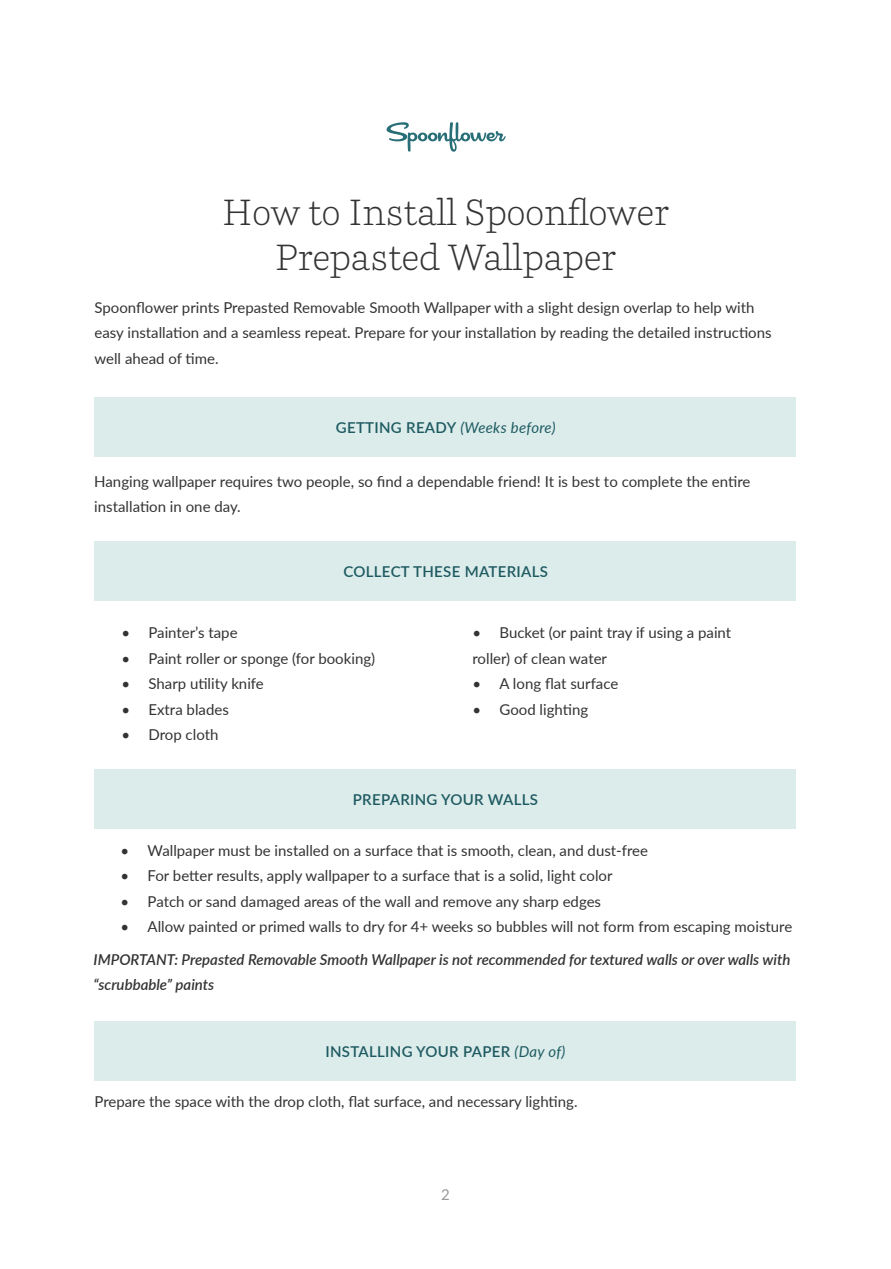
<style>
.page{position:relative;width:891px;height:1269px;background:#fff}
.page>*{position:absolute;margin:0;border:0;box-sizing:border-box;transform-origin:0 0}
.t1{font:300 36px "Parry Pro";color:#323332}
.t2{font:15px/25.5px "Lato";color:#323332}
.t3{font:italic 600 15px/25.5px "Lato";color:#323332}
.t4{font:600 15px "Lato";letter-spacing:.02em;color:#1e5a61}
.t5{font:italic 15px "Lato";letter-spacing:.02em;color:#1e5a61}
.t6{font:15px "Lato";color:#989999}
.s1{font-weight:600;font-style:normal}
.s2{font-weight:400;font-style:italic}
</style>
<div class="page">
<div style="left:94px;top:397px;width:702px;height:60px;background:#dbeceb"></div>
<div style="left:94px;top:541px;width:702px;height:60px;background:#dbeceb"></div>
<div style="left:94px;top:769px;width:702px;height:60px;background:#dbeceb"></div>
<div style="left:94px;top:1021px;width:702px;height:60px;background:#dbeceb"></div>
<svg style="left:387px;top:122px;width:118px;height:30px"></svg>
<p class="t1" style="left:222px;top:187px;width:448px">How to Install Spoonflower</p>
<p class="t1" style="left:275px;top:232px;width:343px">Prepasted Wallpaper</p>
<p class="t2" style="left:94px;top:294px;width:679px">Spoonflower prints Prepasted Removable Smooth Wallpaper with a slight design overlap to help with easy installation and a seamless repeat. Prepare for your installation by reading the detailed instructions well ahead of time.</p>
<p class="t5" style="left:336px;top:417px;width:221px"><span class="s1">GETTING READY</span> (Weeks before)</p>
<p class="t2" style="left:94px;top:468px;width:658px">Hanging wallpaper requires two people, so find a dependable friend! It is best to complete the entire installation in one day.</p>
<p class="t4" style="left:343px;top:560px;width:206px">COLLECT THESE MATERIALS</p>
<p class="t2" style="left:122px;top:619px;width:118px">• Painter’s tape</p>
<p class="t2" style="left:122px;top:645px;width:255px">• Paint roller or sponge (for booking)</p>
<p class="t2" style="left:122px;top:670px;width:144px">• Sharp utility knife</p>
<p class="t2" style="left:122px;top:696px;width:109px">• Extra blades</p>
<p class="t2" style="left:122px;top:721px;width:98px">• Drop cloth</p>
<p class="t2" style="left:472px;top:619px;width:260px">• Bucket (or paint tray if using a paint roller) of clean water</p>
<p class="t2" style="left:472px;top:670px;width:147px">• A long flat surface</p>
<p class="t2" style="left:472px;top:696px;width:117px">• Good lighting</p>
<p class="t4" style="left:353px;top:789px;width:187px">PREPARING YOUR WALLS</p>
<p class="t2" style="left:121px;top:837px;width:529px">• Wallpaper must be installed on a surface that is smooth, clean, and dust-free</p>
<p class="t2" style="left:121px;top:863px;width:493px">• For better results, apply wallpaper to a surface that is a solid, light color</p>
<p class="t2" style="left:121px;top:888px;width:482px">• Patch or sand damaged areas of the wall and remove any sharp edges</p>
<p class="t2" style="left:121px;top:914px;width:673px">• Allow painted or primed walls to dry for 4+ weeks so bubbles will not form from escaping moisture</p>
<p class="t3" style="left:94px;top:946px;width:698px">IMPORTANT: Prepasted Removable Smooth Wallpaper is not recommended for textured walls or over walls with “scrubbable” paints</p>
<p class="t4" style="left:326px;top:1040px;width:241px">INSTALLING YOUR PAPER <span class="s2">(Day of)</span></p>
<p class="t2" style="left:94px;top:1088px;width:485px">Prepare the space with the drop cloth, flat surface, and necessary lighting.</p>
<p class="t6" style="left:441px;top:1184px;width:10px">2</p>
</div>
